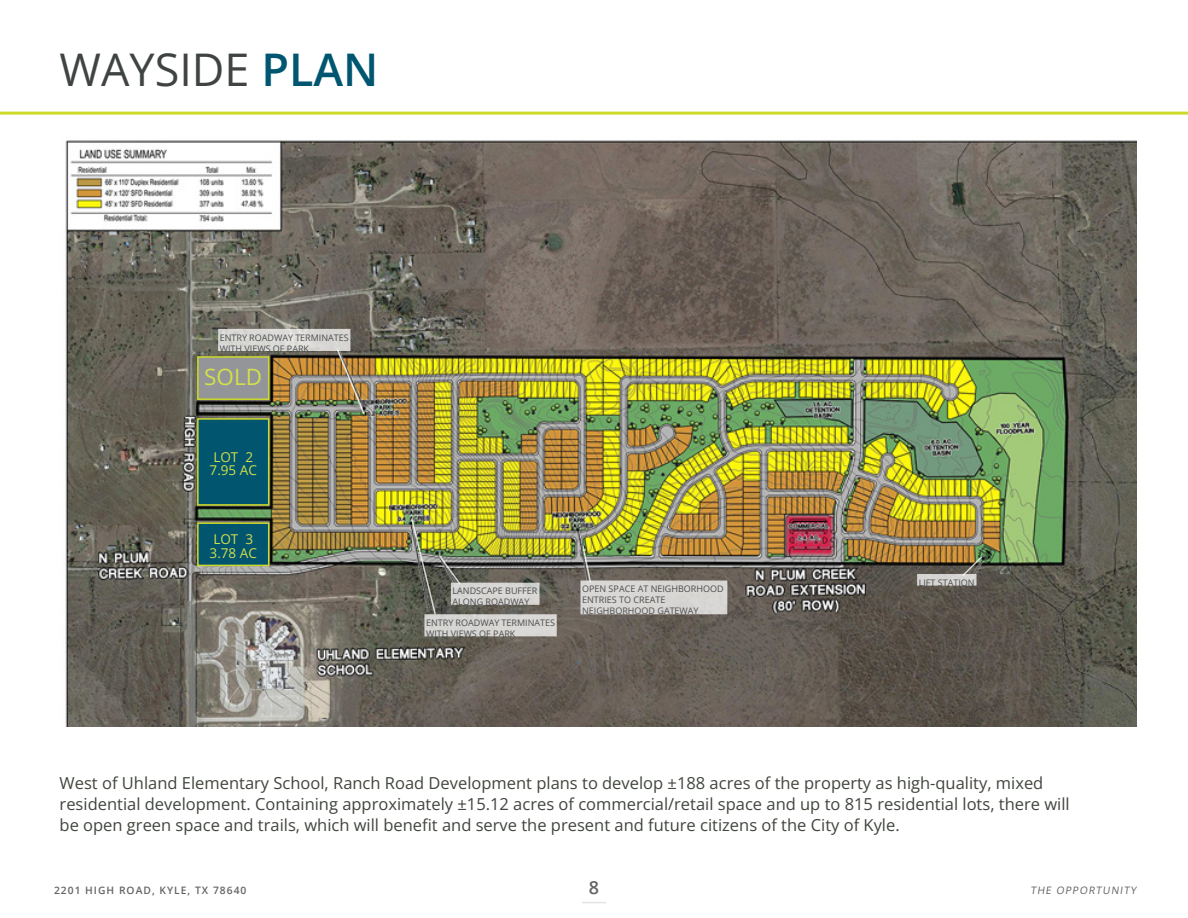
<style>
.page{position:relative;width:1188px;height:918px;background:#fff}
.page>*{position:absolute;margin:0;border:0;box-sizing:border-box;transform-origin:0 0}
.t1{font:45px "Open Sans";color:#3f4443}
.Main_Header{font:22.5px "Open Sans";color:#d4e04a}
.t2{font:600 18px "Open Sans";color:#636366}
.Body{font:16.5px "Open Sans";color:#40453d}
.Main_Header-2{font:13.5px/13.5px "Open Sans";color:#d4e04a}
.t3{font:600 10.2px "Open Sans";letter-spacing:.1em;color:#636366}
.t4{font:10.2px "Open Sans";color:#636366}
.Main_Header-3{font:9px/10.8px "Open Sans";color:#4b4c4d}
.s1{font-weight:600;color:#005670}
</style>
<div class="page">
<svg style="left:582px;top:902px;width:24px;height:1px"></svg>
<hr style="left:0;top:112px;width:1188px;height:3px;background:#ccdb2a">
<img style="left:65px;top:140px;width:1071px;height:587px">
<div style="left:197px;top:356px;width:72px;height:44px;background:#939598;border:2px solid #ccdb2a"></div>
<div style="left:197px;top:522px;width:72px;height:44px;background:#01556f;border:2px solid #ccdb2a"></div>
<div style="left:197px;top:418px;width:72px;height:88px;background:#01556f;border:2px solid #ccdb2a"></div>
<div style="left:424px;top:614px;width:133px;height:22px;background:#d7d7d4;border:2px solid #fff"></div>
<div style="left:218px;top:329px;width:132px;height:22px;background:#d9d8d5"></div>
<div style="left:451px;top:583px;width:89px;height:22px;background:#d8d7d5;border:2px solid #fff"></div>
<div style="left:580px;top:580px;width:147px;height:34px;background:#d9d7d5;border:2px solid #fff"></div>
<div style="left:917px;top:574px;width:60px;height:12px;background:#d6d4d2;border:2px solid #fff"></div>
<img style="left:410px;top:517px;width:52px;height:99px">
<svg style="left:581px;top:544px;width:11px;height:40px"></svg>
<svg style="left:961px;top:555px;width:23px;height:23px"></svg>
<img style="left:335px;top:347px;width:31px;height:68px">
<p class="t1" style="left:60px;top:39px;width:320px">WAYSIDE <span class="s1">PLAN</span></p>
<p class="Main_Header-3" style="left:220px;top:333px;width:131px">ENTRY ROADWAY TERMINATES<br>WITH VIEWS OF PARK</p>
<p class="Main_Header" style="left:204px;top:361px;width:59px">SOLD</p>
<p class="Main_Header-2" style="left:210px;top:450px;width:49px">LOT 2<br>7.95 AC</p>
<p class="Main_Header-2" style="left:210px;top:532px;width:49px">LOT 3<br>3.78 AC</p>
<p class="Main_Header-3" style="left:453px;top:586px;width:86px">LANDSCAPE BUFFER<br>ALONG ROADWAY</p>
<p class="Main_Header-3" style="left:582px;top:583px;width:143px">OPEN SPACE AT NEIGHBORHOOD<br>ENTRIES TO CREATE<br>NEIGHBORHOOD GATEWAY</p>
<p class="Main_Header-3" style="left:426px;top:617px;width:131px">ENTRY ROADWAY TERMINATES<br>WITH VIEWS OF PARK</p>
<p class="Main_Header-3" style="left:919px;top:577px;width:57px">LIFT STATION</p>
<p class="Body" style="left:60px;top:771px;width:985px">West of Uhland Elementary School, Ranch Road Development plans to develop ±188 acres of the property as high-quality, mixed</p>
<p class="Body" style="left:60px;top:792px;width:1012px">residential development. Containing approximately ±15.12 acres of commercial/retail space and up to 815 residential lots, there will</p>
<p class="Body" style="left:60px;top:813px;width:842px">be open green space and trails, which will benefit and serve the present and future citizens of the City of Kyle.</p>
<p class="t3" style="left:54px;top:884px;width:194px">2201 HIGH ROAD, KYLE, TX 78640</p>
<p class="t2" style="left:589px;top:875px;width:12px">8</p>
<p class="t4" style="left:1030px;top:884px;width:109px">THE OPPORTUNITY</p>
</div>
